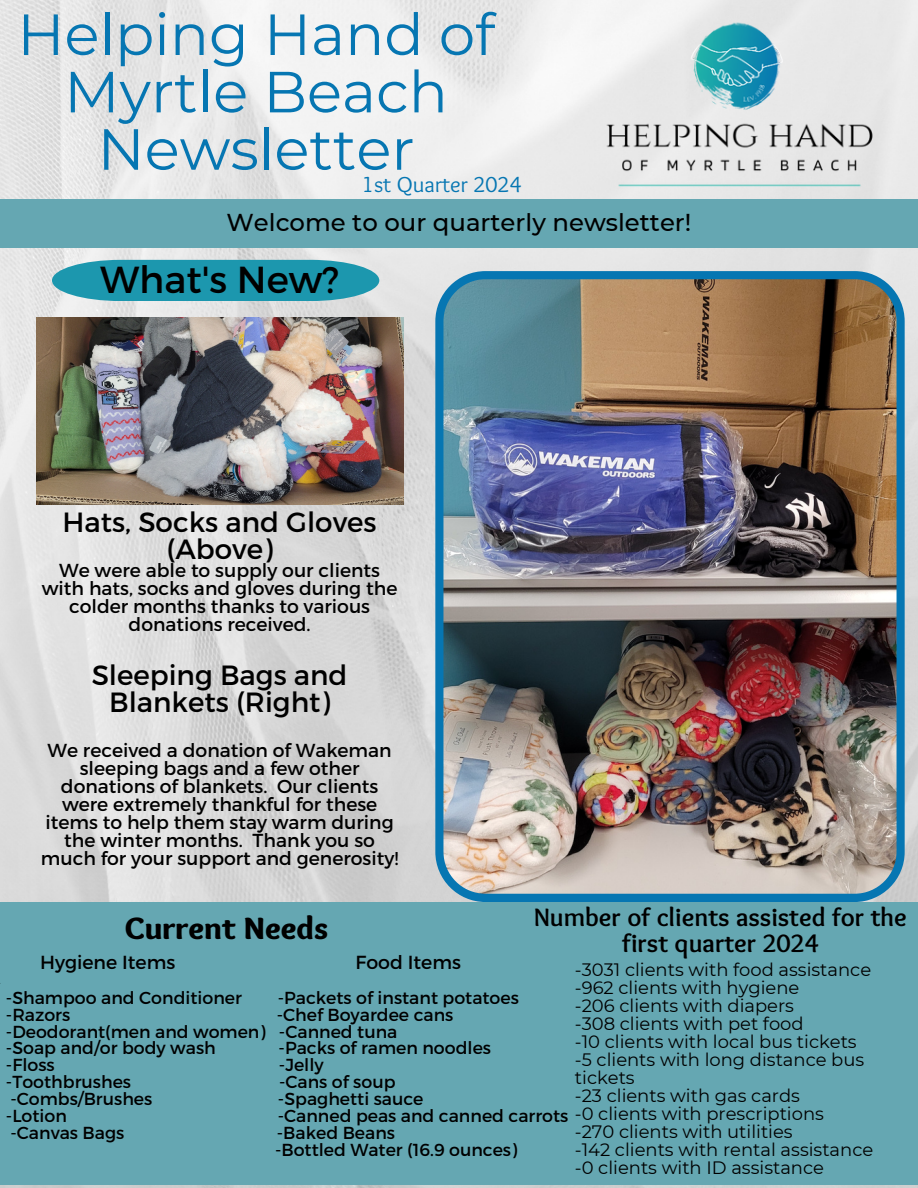
<style>
.page{position:relative;width:918px;height:1188px;background:#fff}
.page>*{position:absolute;margin:0;border:0;box-sizing:border-box;transform-origin:0 0}
.t1{font:57.9px/57.3px "Montserrat";color:#0676b2;text-align:center}
.t2{font:37.65px "Montserrat";color:#000}
.t3{font:900 32.1px "Sukar";color:#000}
.t4{font:27.75px/27px "Montserrat";color:#000;text-align:center}
.t5{font:700 26.1px/25.8px "Sukar";color:#000;text-align:center}
.t6{font:500 24.45px "Montserrat";color:#000}
.t7{font:22.5px "Sukar";color:#0676b2}
.t8{font:18.9px "Montserrat";color:#000}
.t9{font:18.75px/18px "Montserrat";color:#000;text-align:center}
.t10{font:18px/18px "Montserrat";color:#000}
.t11{font:17.4px "Montserrat";color:#000}
</style>
<div class="page">
<img style="left:0;top:0;width:918px;height:1188px">
<div style="left:0;top:199px;width:918px;height:49px;background:#65a7b2"></div>
<div style="left:0;top:902px;width:918px;height:282px;background:#65a7b2"></div>
<img style="left:575px;top:0;width:325px;height:260px">
<svg style="left:52px;top:260px;width:327px;height:41px"></svg>
<img style="left:36px;top:317px;width:367px;height:188px">
<img style="left:435px;top:271px;width:470px;height:630px">
<h2 class="t1" style="left:17px;top:6px;width:479px">Helping Hand of<br>Myrtle Beach<br>Newsletter</h2>
<p class="t7" style="left:362px;top:171px;width:161px">1st Quarter 2024</p>
<h1 class="t6" style="left:227px;top:207px;width:466px">Welcome to our quarterly newsletter!</h1>
<p class="t2" style="left:100px;top:255px;width:240px">What's New?</p>
<p class="t4" style="left:63px;top:508px;width:316px">Hats, Socks and Gloves</p>
<p class="t4" style="left:167px;top:535px;width:108px">(Above)</p>
<p class="t9" style="left:42px;top:561px;width:357px">We were able to supply our clients with hats, socks and gloves during the colder months thanks to various donations received.</p>
<p class="t4" style="left:92px;top:661px;width:257px">Sleeping Bags and<br>Blankets (Right)</p>
<p class="t9" style="left:41px;top:741px;width:359px">We received a donation of Wakeman sleeping bags and a few other donations of blankets. Our clients were extremely thankful for these items to help them stay warm during the winter months. Thank you so much for your support and generosity!</p>
<p class="t3" style="left:125px;top:910px;width:205px">Current Needs</p>
<p class="t5" style="left:534px;top:907px;width:375px">Number of clients assisted for the first quarter 2024</p>
<p class="t10" style="left:575px;top:960px;width:298px">-3031 clients with food assistance</p>
<p class="t10" style="left:575px;top:978px;width:226px">-962 clients with hygiene</p>
<h5 class="t10" style="left:575px;top:996px;width:221px">-206 clients with diapers</h5>
<p class="t10" style="left:575px;top:1014px;width:230px">-308 clients with pet food</p>
<p class="t10" style="left:575px;top:1032px;width:283px">-10 clients with local bus tickets</p>
<p class="t10" style="left:575px;top:1050px;width:291px">-5 clients with long distance bus tickets</p>
<h3 class="t10" style="left:575px;top:1086px;width:227px">-23 clients with gas cards</h3>
<h4 class="t10" style="left:575px;top:1104px;width:251px">-0 clients with prescriptions</h4>
<p class="t10" style="left:575px;top:1122px;width:219px">-270 clients with utilities</p>
<p class="t10" style="left:575px;top:1140px;width:300px">-142 clients with rental assistance</p>
<p class="t10" style="left:575px;top:1158px;width:251px">-0 clients with ID assistance</p>
<p class="t8" style="left:40px;top:950px;width:137px">Hygiene Items</p>
<p class="t8" style="left:356px;top:950px;width:107px">Food Items</p>
<p class="t11" style="left:6px;top:986px;width:238px">-Shampoo and Conditioner</p>
<p class="t11" style="left:278px;top:986px;width:242px">-Packets of instant potatoes</p>
<p class="t11" style="left:6px;top:1003px;width:66px">-Razors</p>
<p class="t11" style="left:277px;top:1003px;width:178px">-Chef Boyardee cans</p>
<p class="t11" style="left:6px;top:1020px;width:393px">-Deodorant(men and women) -Canned tuna</p>
<p class="t11" style="left:6px;top:1037px;width:211px">-Soap and/or body wash</p>
<p class="t11" style="left:279px;top:1037px;width:214px">-Packs of ramen noodles</p>
<p class="t11" style="left:6px;top:1054px;width:50px">-Floss</p>
<p class="t11" style="left:279px;top:1054px;width:46px">-Jelly</p>
<p class="t11" style="left:6px;top:1071px;width:127px">-Toothbrushes</p>
<p class="t11" style="left:279px;top:1071px;width:118px">-Cans of soup</p>
<p class="t11" style="left:10px;top:1087px;width:143px">-Combs/Brushes</p>
<p class="t11" style="left:278px;top:1087px;width:147px">-Spaghetti sauce</p>
<p class="t11" style="left:6px;top:1104px;width:62px">-Lotion</p>
<p class="t11" style="left:278px;top:1104px;width:292px">-Canned peas and canned carrots</p>
<p class="t11" style="left:10px;top:1121px;width:115px">-Canvas Bags</p>
<p class="t11" style="left:277px;top:1121px;width:120px">-Baked Beans</p>
<p class="t11" style="left:275px;top:1138px;width:244px">-Bottled Water (16.9 ounces)</p>
</div>
